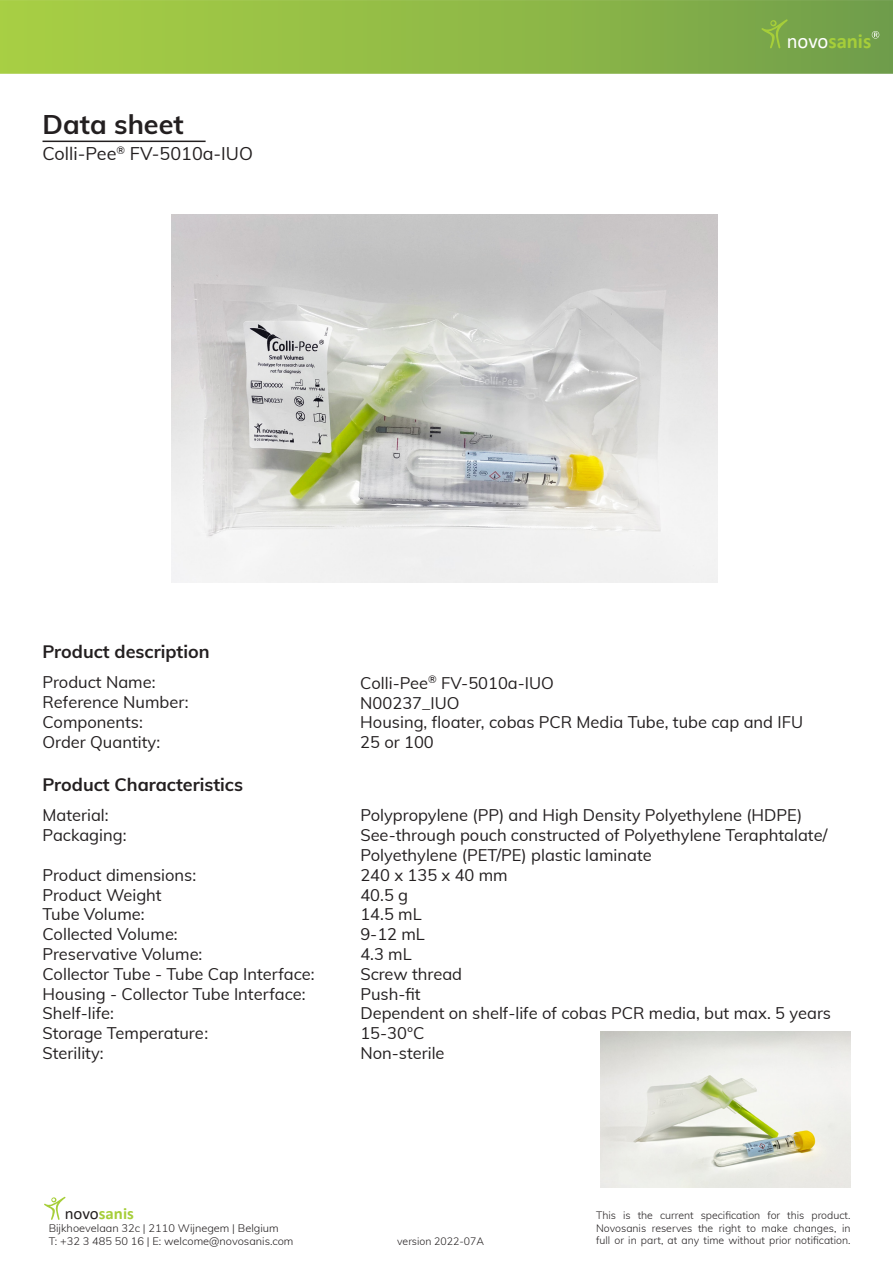
<style>
.page{position:relative;width:893px;height:1263px;background:#fff}
.page>*{position:absolute;margin:0;border:0;box-sizing:border-box;transform-origin:0 0}
.t1{font:700 27px "Muli";color:#231f20}
.t2{font:700 20.7px "Calibri";color:#a6ce39}
.t3{font:700 18px "Muli";color:#231f20}
.t4{font:18px "Muli";color:#231f20}
.t5{font:16.5px/19.8px "Muli";color:#231f20}
.t6{font:700 16.5px "Calibri";color:#a6ce39}
.t7{font:300 10.65px/12.9px "Muli";color:#231f20}
.t8{font:300 10.5px/12.6px "Muli";color:#231f20}
.s1{font-weight:400;color:#fff}
.s2{font-weight:400;color:#231f20}
</style>
<div class="page">
<img style="left:0;top:0;width:893px;height:74px">
<svg style="left:44px;top:1197px;width:22px;height:23px"></svg>
<svg style="left:761px;top:19px;width:27px;height:29px"></svg>
<svg style="left:872px;top:31px;width:7px;height:8px"></svg>
<img style="left:172px;top:215px;width:545px;height:368px">
<img style="left:600px;top:1031px;width:250px;height:157px">
<hr style="left:43px;top:141px;width:163px;height:1px;background:#231f20">
<p class="t1" style="left:43px;top:104px;width:143px">Data sheet</p>
<p class="t4" style="left:43px;top:141px;width:212px">Colli-Pee<sup>®</sup> FV-5010a-IUO</p>
<p class="t2" style="left:787px;top:26px;width:86px"><span class="s1">novo</span>sanis</p>
<p class="t3" style="left:43px;top:638px;width:169px">Product description</p>
<p class="t5" style="left:43px;top:672px;width:147px">Product Name:<br>Reference Number:<br>Components:</p>
<p class="t5" style="left:43px;top:731px;width:119px">Order Quantity:</p>
<p class="t3" style="left:43px;top:771px;width:202px">Product Characteristics</p>
<p class="t5" style="left:43px;top:805px;width:86px">Material:<br>Packaging:</p>
<p class="t5" style="left:43px;top:864px;width:155px">Product dimensions:</p>
<p class="t5" style="left:43px;top:884px;width:121px">Product Weight</p>
<p class="t5" style="left:43px;top:904px;width:104px">Tube Volume:</p>
<p class="t5" style="left:43px;top:924px;width:137px">Collected Volume:</p>
<p class="t5" style="left:43px;top:943px;width:161px">Preservative Volume:</p>
<p class="t5" style="left:43px;top:963px;width:274px">Collector Tube - Tube Cap Interface:</p>
<p class="t5" style="left:43px;top:983px;width:265px">Housing - Collector Tube Interface:</p>
<p class="t5" style="left:43px;top:1003px;width:73px">Shelf-life:</p>
<p class="t5" style="left:43px;top:1023px;width:167px">Storage Temperature:</p>
<p class="t5" style="left:43px;top:1042px;width:63px">Sterility:</p>
<p class="t5" style="left:360px;top:672px;width:195px">Colli-Pee<sup>®</sup> FV-5010a-IUO</p>
<p class="t5" style="left:360px;top:692px;width:101px">N00237_IUO</p>
<p class="t5" style="left:360px;top:712px;width:444px">Housing, floater, cobas PCR Media Tube, tube cap and IFU</p>
<p class="t5" style="left:360px;top:732px;width:75px">25 or 100</p>
<p class="t5" style="left:360px;top:805px;width:443px">Polypropylene (PP) and High Density Polyethylene (HDPE)</p>
<p class="t5" style="left:360px;top:825px;width:469px">See-through pouch constructed of Polyethylene Teraphtalate/<br>Polyethylene (PET/PE) plastic laminate</p>
<p class="t5" style="left:360px;top:864px;width:149px">240 x 135 x 40 mm</p>
<p class="t5" style="left:360px;top:884px;width:49px">40.5 g</p>
<p class="t5" style="left:360px;top:904px;width:63px">14.5 mL</p>
<p class="t5" style="left:360px;top:924px;width:66px">9-12 mL</p>
<p class="t5" style="left:360px;top:943px;width:53px">4.3 mL</p>
<p class="t5" style="left:360px;top:963px;width:103px">Screw thread</p>
<p class="t5" style="left:360px;top:983px;width:62px">Push-fit</p>
<p class="t5" style="left:360px;top:1003px;width:472px">Dependent on shelf-life of cobas PCR media, but max. 5 years</p>
<p class="t5" style="left:360px;top:1023px;width:66px">15-30°C</p>
<p class="t5" style="left:360px;top:1042px;width:86px">Non-sterile</p>
<p class="t6" style="left:65px;top:1202px;width:71px"><span class="s2">novo</span>sanis</p>
<p class="t7" style="left:49px;top:1221px;width:246px">Bijkhoevelaan 32c | 2110 Wijnegem | Belgium<br>T: +32 3 485 50 16 | E: welcome@novosanis.com</p>
<p class="t8" style="left:596px;top:1208px;width:256px">This is the current specification for this product.<br>Novosanis reserves the right to make changes, in</p>
<p class="t8" style="left:397px;top:1235px;width:88px">version 2022-07A</p>
<p class="t8" style="left:596px;top:1234px;width:256px">full or in part, at any time without prior notification.</p>
</div>
